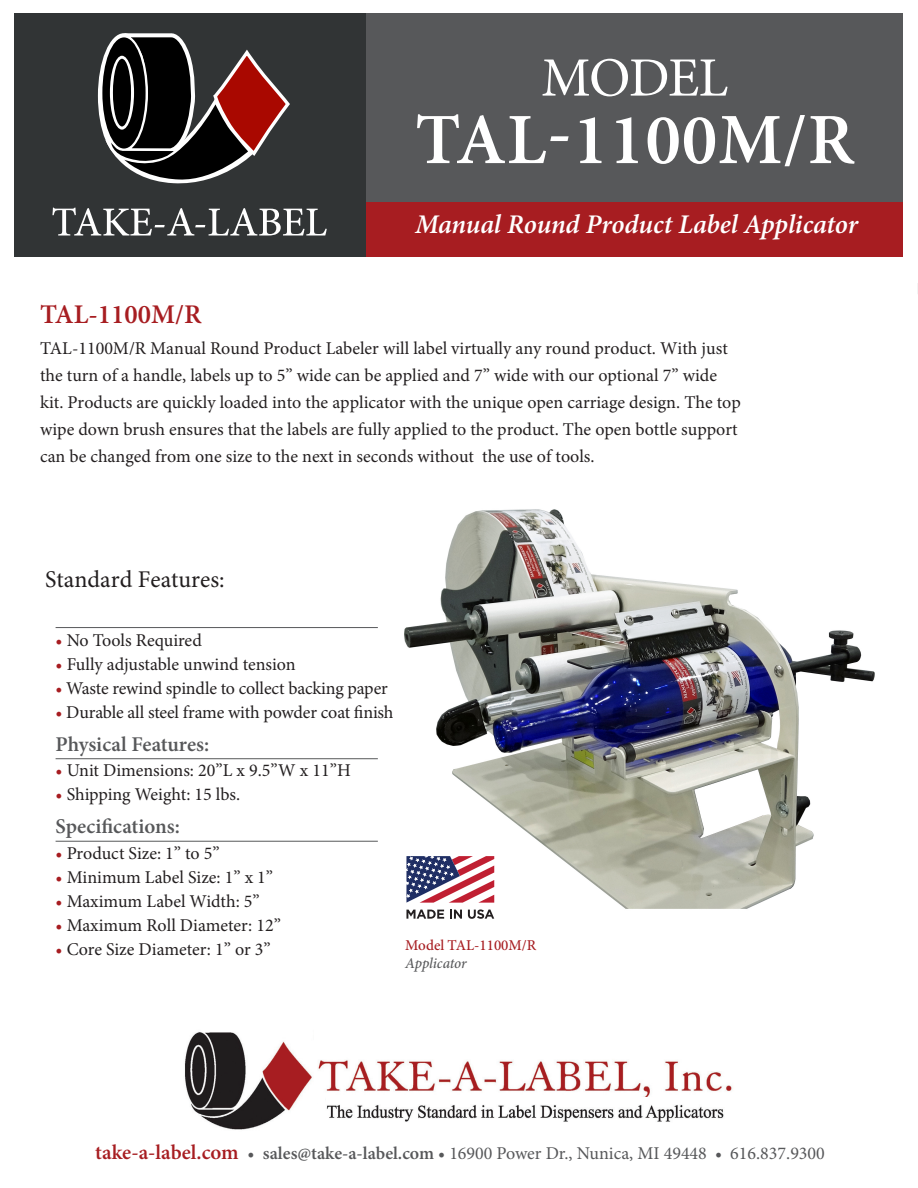
<style>
.page{position:relative;width:918px;height:1188px;background:#fff}
.page>*{position:absolute;margin:0;border:0;box-sizing:border-box;transform-origin:0 0}
.t1{font:600 72.3px "Minion Pro";letter-spacing:.01em;color:#fff}
.t2{font:55.5px "Minion Pro";letter-spacing:-.03em;color:#fff}
.t3{font:italic 600 27px "Minion Pro";letter-spacing:-.005em;color:#fff}
.t4{font:600 27px "Minion Pro";color:#a71d21}
.t5{font:24px "Minion Pro";color:#221e1f}
.t6{font:600 21px "Minion Pro";color:#57585a}
.t7{font:18px/27px "Minion Pro";color:#231f20}
.t8{font:18px "Minion Pro";color:#57585a}
.t9{font:500 15px "Minion Pro";color:#a71d21}
.t10{font:italic 500 15px "Minion Pro";letter-spacing:-.01em;color:#57585a}
.s1{color:#a71d21}
.s2{font-weight:600;font-size:21px;color:#a71d21}
.s3{font-weight:600}
</style>
<div class="page">
<img style="left:404px;top:509px;width:471px;height:410px">
<img style="left:184px;top:1032px;width:128px;height:98px">
<img style="left:318px;top:1060px;width:414px;height:37px">
<img style="left:326px;top:1104px;width:398px;height:18px">
<div style="left:81px;top:19px;width:837px;height:237px;background:#a71d21"></div>
<div style="left:81px;top:0;width:837px;height:201px;background:#57585a"></div>
<div style="left:0;top:0;width:366px;height:256px;background:#313435"></div>
<div style="left:0;top:0;width:14px;height:283px;background:#fff"></div>
<div style="left:903px;top:0;width:15px;height:283px;background:#fff"></div>
<div style="left:0;top:0;width:918px;height:13px;background:#fff"></div>
<svg style="left:52px;top:208px;width:275px;height:27px"></svg>
<div style="left:98px;top:33px;width:52px;height:125px;background:#fff;border-radius:50%"></div>
<svg style="left:102px;top:37px;width:44px;height:112px"></svg>
<svg style="left:105px;top:33px;width:185px;height:151px"></svg>
<svg style="left:406px;top:910px;width:38px;height:9px"></svg>
<svg style="left:450px;top:910px;width:12px;height:9px"></svg>
<svg style="left:468px;top:909px;width:26px;height:10px"></svg>
<svg style="left:406px;top:856px;width:88px;height:47px"></svg>
<hr style="left:56px;top:627px;width:322px;height:1px;background:#57585a">
<hr style="left:56px;top:758px;width:322px;height:1px;background:#57585a">
<hr style="left:56px;top:841px;width:322px;height:1px;background:#57585a">
<p class="t2" style="left:541px;top:41px;width:189px">MODEL</p>
<p class="t1" style="left:415px;top:90px;width:441px">TAL-1100M/R</p>
<p class="t3" style="left:415px;top:206px;width:444px">Manual Round Product Label Applicator</p>
<p class="t4" style="left:40px;top:295px;width:163px">TAL-1100M/R</p>
<p class="t7" style="left:40px;top:335px;width:702px">TAL-1100M/R Manual Round Product Labeler will label virtually any round product. With just the turn of a handle, labels up to 5” wide can be applied and 7” wide with our optional 7” wide kit. Products are quickly loaded into the applicator with the unique open carriage design. The top wipe down brush ensures that the labels are fully applied to the product. The open bottle support can be changed from one size to the next in seconds without the use of tools.</p>
<h3 class="t5" style="left:45px;top:563px;width:181px">Standard Features:</h3>
<p class="t7" style="left:56px;top:627px;width:148px"><span class="s1">•</span> No Tools Required</p>
<p class="t7" style="left:56px;top:651px;width:242px"><span class="s1">•</span> Fully adjustable unwind tension</p>
<p class="t7" style="left:56px;top:675px;width:334px"><span class="s1">•</span> Waste rewind spindle to collect backing paper</p>
<p class="t7" style="left:56px;top:699px;width:340px"><span class="s1">•</span> Durable all steel frame with powder coat finish</p>
<p class="t6" style="left:56px;top:730px;width:155px">Physical Features:</p>
<p class="t7" style="left:56px;top:757px;width:297px"><span class="s1">•</span> Unit Dimensions: 20”L x 9.5”W x 11”H</p>
<p class="t7" style="left:56px;top:781px;width:186px"><span class="s1">•</span> Shipping Weight: 15 lbs.</p>
<p class="t6" style="left:56px;top:812px;width:126px">Specifications:</p>
<p class="t7" style="left:56px;top:840px;width:166px"><span class="s1">•</span> Product Size: 1” to 5”</p>
<p class="t7" style="left:56px;top:864px;width:219px"><span class="s1">•</span> Minimum Label Size: 1” x 1”</p>
<p class="t7" style="left:56px;top:888px;width:206px"><span class="s1">•</span> Maximum Label Width: 5”</p>
<p class="t7" style="left:56px;top:912px;width:227px"><span class="s1">•</span> Maximum Roll Diameter: 12”</p>
<p class="t7" style="left:56px;top:936px;width:217px"><span class="s1">•</span> Core Size Diameter: 1” or 3”</p>
<p class="t9" style="left:405px;top:935px;width:132px">Model TAL-1100M/R</p>
<p class="t10" style="left:405px;top:953px;width:63px">Applicator</p>
<p class="t8" style="left:95px;top:1141px;width:731px"><span class="s2">take-a-label.com</span> • <span class="s3">sales@take-a-label.com</span> • 16900 Power Dr., Nunica, MI 49448 • 616.837.9300</p>
</div>
